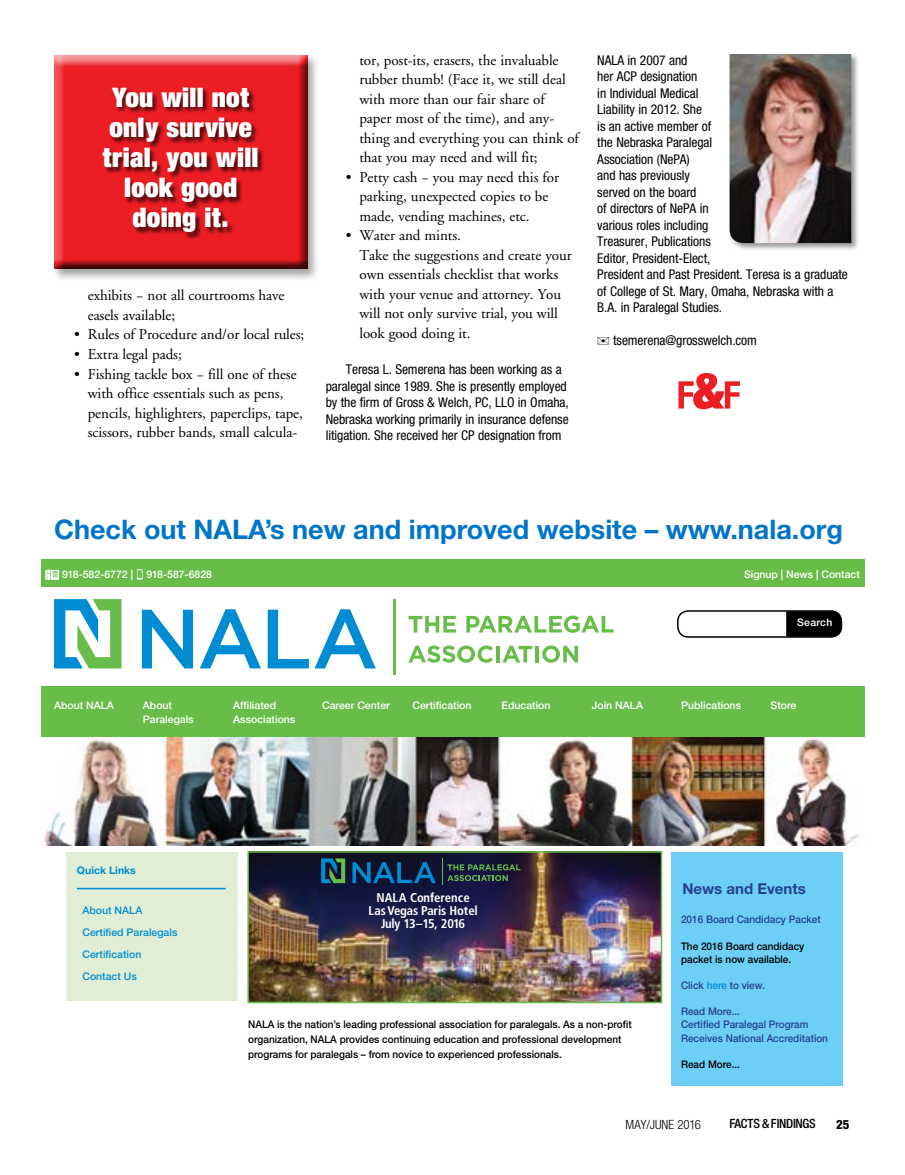
<style>
.page{position:relative;width:905px;height:1175px;background:#fff}
.page>*{position:absolute;margin:0;border:0;box-sizing:border-box;transform-origin:0 0}
.t1{font:900 expanded 27px/30px "Helvetica Neue";letter-spacing:.01em;color:#fff;text-align:center}
.t2{font:700 27px "Helvetica Neue";color:#0075c9}
.t3{font:15px/19.5px "Adobe Garamond";letter-spacing:-.005em;color:#000}
.t4{font:700 15px "Helvetica Neue";color:#25408f}
.t5{font:condensed 13.5px/16.5px "Helvetica Neue";letter-spacing:-.005em;color:#000}
.t6{font:700 condensed 12.75px/12.8px "Frutiger";letter-spacing:-.015em;color:#fff;text-align:center}
.t7{font:500 condensed 12.75px "Helvetica Neue";letter-spacing:-.02em;color:#000}
.t8{font:300 condensed 12.75px "Helvetica Neue";color:#000}
.t9{font:800 condensed 12.75px "Helvetica Neue";color:#000}
.t10{font:500 10.5px/15px "Helvetica Neue";color:#000;scale:.95 1}
.t11{font:500 10.5px/13.5px "Helvetica Neue";color:#fff}
.t12{font:500 10.5px/13.2px "Helvetica Neue";color:#25408f;scale:.95 1}
.t13{font:500 10.5px/22px "Helvetica Neue";color:#008cd2}
.t14{font:700 10.5px "Helvetica Neue";color:#008cd2}
.s1{color:#008cd2}
</style>
<div class="page">
<div style="left:52px;top:53px;width:267px;height:228px;background:#000;opacity:.35"></div>
<div style="left:52px;top:55px;width:257px;height:215px;background:#000;opacity:.75"></div>
<div style="left:103px;top:87px;width:161px;height:152px;background:#000;opacity:.65"></div>
<div style="left:728px;top:53px;width:131px;height:197px;background:#000;opacity:.4"></div>
<img style="left:729px;top:54px;width:122px;height:189px">
<svg style="left:678px;top:373px;width:62px;height:36px"></svg>
<svg style="left:54px;top:599px;width:67px;height:69px"></svg>
<svg style="left:142px;top:609px;width:51px;height:59px"></svg>
<svg style="left:200px;top:609px;width:61px;height:59px"></svg>
<svg style="left:268px;top:609px;width:108px;height:59px"></svg>
<hr style="left:394px;top:599px;width:2px;height:76px;background:#68bd49">
<svg style="left:408px;top:616px;width:48px;height:16px"></svg>
<svg style="left:466px;top:615px;width:147px;height:18px"></svg>
<svg style="left:408px;top:645px;width:85px;height:17px"></svg>
<hr style="left:496px;top:646px;width:3px;height:16px;background:#68bd49">
<svg style="left:502px;top:645px;width:30px;height:17px"></svg>
<hr style="left:535px;top:646px;width:4px;height:16px;background:#68bd49">
<svg style="left:542px;top:645px;width:36px;height:17px"></svg>
<div style="left:40px;top:559px;width:824px;height:28px;background:#68bd49"></div>
<div style="left:677px;top:610px;width:165px;height:27px;border:2px solid #000;border-radius:10px"></div>
<svg style="left:786px;top:611px;width:55px;height:25px"></svg>
<div style="left:40px;top:686px;width:824px;height:52px;background:#68bd49"></div>
<img style="left:40px;top:738px;width:819px;height:107px">
<svg style="left:137px;top:569px;width:6px;height:10px"></svg>
<svg style="left:45px;top:569px;width:14px;height:11px"></svg>
<div style="left:66px;top:852px;width:171px;height:148px;background:#dfeed5"></div>
<hr style="left:77px;top:887px;width:149px;height:2px;background:#008cd2">
<div style="left:671px;top:852px;width:171px;height:234px;background:#6dcff6"></div>
<img style="left:250px;top:854px;width:409px;height:146px">
<div style="left:247px;top:851px;width:415px;height:152px;border:2px solid #68bd49"></div>
<svg style="left:321px;top:858px;width:24px;height:25px"></svg>
<svg style="left:352px;top:862px;width:84px;height:21px;background:#09406c"></svg>
<svg style="left:442px;top:858px;width:78px;height:27px;background:#23333c"></svg>
<h1 class="t1" style="left:103px;top:82px;width:157px">You will not only survive trial, you will look good doing it.</h1>
<p class="t3" style="left:88px;top:286px;width:198px">exhibits − not all courtrooms have easels available;</p>
<p class="t3" style="left:74px;top:325px;width:231px">• Rules of Procedure and/or local rules;</p>
<p class="t3" style="left:74px;top:345px;width:109px">• Extra legal pads;</p>
<p class="t3" style="left:88px;top:364px;width:217px;text-indent:-14px">• Fishing tackle box − fill one of these with office essentials such as pens, pencils, highlighters, paperclips, tape, scissors, rubber bands, small calcula-</p>
<p class="t3" style="left:359px;top:51px;width:221px">tor, post-its, erasers, the invaluable rubber thumb! (Face it, we still deal with more than our fair share of paper most of the time), and any&shy;thing and everything you can think of that you may need and will fit;</p>
<p class="t3" style="left:359px;top:168px;width:201px;text-indent:-14px">• Petty cash − you may need this for parking, unexpected copies to be made, vending machines, etc.</p>
<p class="t3" style="left:359px;top:226px;width:214px;text-indent:-14px">• Water and mints.<br>Take the suggestions and create your own essentials checklist that works with your venue and attorney. You will not only survive trial, you will look good doing it.</p>
<p class="t5" style="left:326px;top:361px;width:244px;text-indent:20px">Teresa L. Semerena has been working as a paralegal since 1989. She is presently employed by the firm of Gross &amp; Welch, PC, LLO in Omaha, Nebraska working primarily in insurance defense litigation. She received her CP designation from</p>
<p class="t5" style="left:597px;top:51px;width:252px">NALA in 2007 and<br>her ACP designation<br>in Individual Medical<br>Liability in 2012. She<br>is an active member of<br>the Nebraska Paralegal<br>Association (NePA)<br>and has previously<br>served on the board<br>of directors of NePA in<br>various roles including<br>Treasurer, Publications<br>Editor, President-Elect,<br>President and Past President. Teresa is a graduate of College of St. Mary, Omaha, Nebraska with a<br>B.A. in Paralegal Studies.</p>
<p class="t5" style="left:597px;top:332px;width:161px">✉ tsemerena@grosswelch.com</p>
<h1 class="t2" style="left:54px;top:513px;width:790px">Check out NALA’s new and improved website – www.nala.org</h1>
<p class="t11" style="left:62px;top:567px;width:72px">918-582-6772 |</p>
<p class="t11" style="left:146px;top:567px;width:67px">918-587-6828</p>
<p class="t11" style="left:744px;top:567px;width:117px">Signup | News | Contact</p>
<p class="t11" style="left:797px;top:615px;width:37px">Search</p>
<p class="t11" style="left:54px;top:698px;width:61px">About NALA</p>
<p class="t11" style="left:143px;top:698px;width:52px">About<br>Paralegals</p>
<p class="t11" style="left:233px;top:698px;width:64px">Affiliated<br>Associations</p>
<p class="t11" style="left:322px;top:698px;width:69px">Career Center</p>
<p class="t11" style="left:412px;top:698px;width:60px">Certification</p>
<p class="t11" style="left:501px;top:698px;width:51px">Education</p>
<p class="t11" style="left:591px;top:698px;width:53px">Join NALA</p>
<p class="t11" style="left:681px;top:698px;width:61px">Publications</p>
<p class="t11" style="left:770px;top:698px;width:27px">Store</p>
<p class="t14" style="left:77px;top:863px;width:60px">Quick Links</p>
<p class="t13" style="left:82px;top:898px;width:96px">About NALA<br>Certified Paralegals<br>Certification<br>Contact Us</p>
<p class="t6" style="left:368px;top:891px;width:111px">NALA Conference<br>Las Vegas Paris Hotel<br>July 13–15, 2016</p>
<p class="t10" style="left:248px;top:1016px;width:405px">NALA is the nation’s leading professional association for paralegals. As a non-profit organization, NALA provides continuing education and professional development programs for paralegals – from novice to experienced professionals.</p>
<p class="t4" style="left:682px;top:879px;width:125px">News and Events</p>
<p class="t12" style="left:681px;top:913px;width:149px">2016 Board Candidacy Packet</p>
<p class="t10" style="left:681px;top:939px;width:131px;line-height:13.2px">The 2016 Board candidacy packet is now available.</p>
<p class="t12" style="left:681px;top:978px;width:90px">Click <span class="s1">here</span> to view.</p>
<p class="t12" style="left:681px;top:1004px;width:156px">Read More...<br>Certified Paralegal Program<br>Receives National Accreditation</p>
<p class="t10" style="left:681px;top:1056px;width:64px">Read More...</p>
<p class="t8" style="left:625px;top:1117px;width:77px">MAY/JUNE 2016</p>
<p class="t7" style="left:729px;top:1116px;width:88px">FACTS &amp;FINDINGS</p>
<p class="t9" style="left:836px;top:1116px;width:15px">25</p>
</div>
